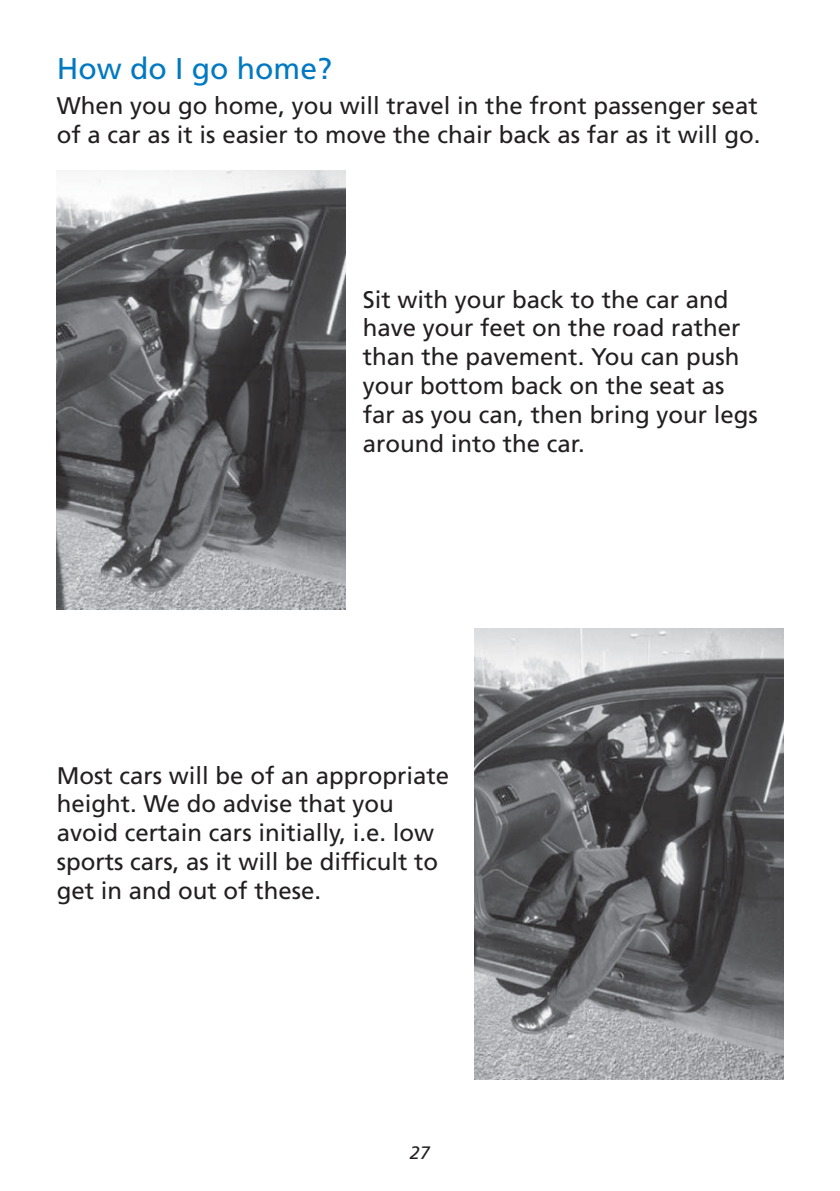
<style>
.page{position:relative;width:840px;height:1191px;background:#fff}
.page>*{position:absolute;margin:0;border:0;box-sizing:border-box;transform-origin:0 0}
.t1{font:30px "Frutiger LT Std";color:#0079c2}
.Body_Text{font:24px/28.8px "Frutiger LT Std";color:#231f20}
.t2{font:italic 18px "Frutiger LT Std";color:#231f20}
</style>
<div class="page">
<img style="left:57px;top:170px;width:288px;height:439px">
<img style="left:474px;top:629px;width:308px;height:450px">
<p class="t1" style="left:57px;top:51px;width:277px">How do I go home?</p>
<p class="Body_Text" style="left:57px;top:91px;width:704px">When you go home, you will travel in the front passenger seat of a car as it is easier to move the chair back as far as it will go.</p>
<p class="Body_Text" style="left:362px;top:285px;width:396px">Sit with your back to the car and have your feet on the road rather than the pavement. You can push your bottom back on the seat as far as you can, then bring your legs around into the car.</p>
<p class="Body_Text" style="left:57px;top:761px;width:394px">Most cars will be of an appropriate</p>
<p class="Body_Text" style="left:57px;top:789px;width:382px">height. We do advise that you avoid certain cars initially, i.e. low sports cars, as it will be difficult to get in and out of these.</p>
<p class="t2" style="left:410px;top:1142px;width:22px">27</p>
</div>
